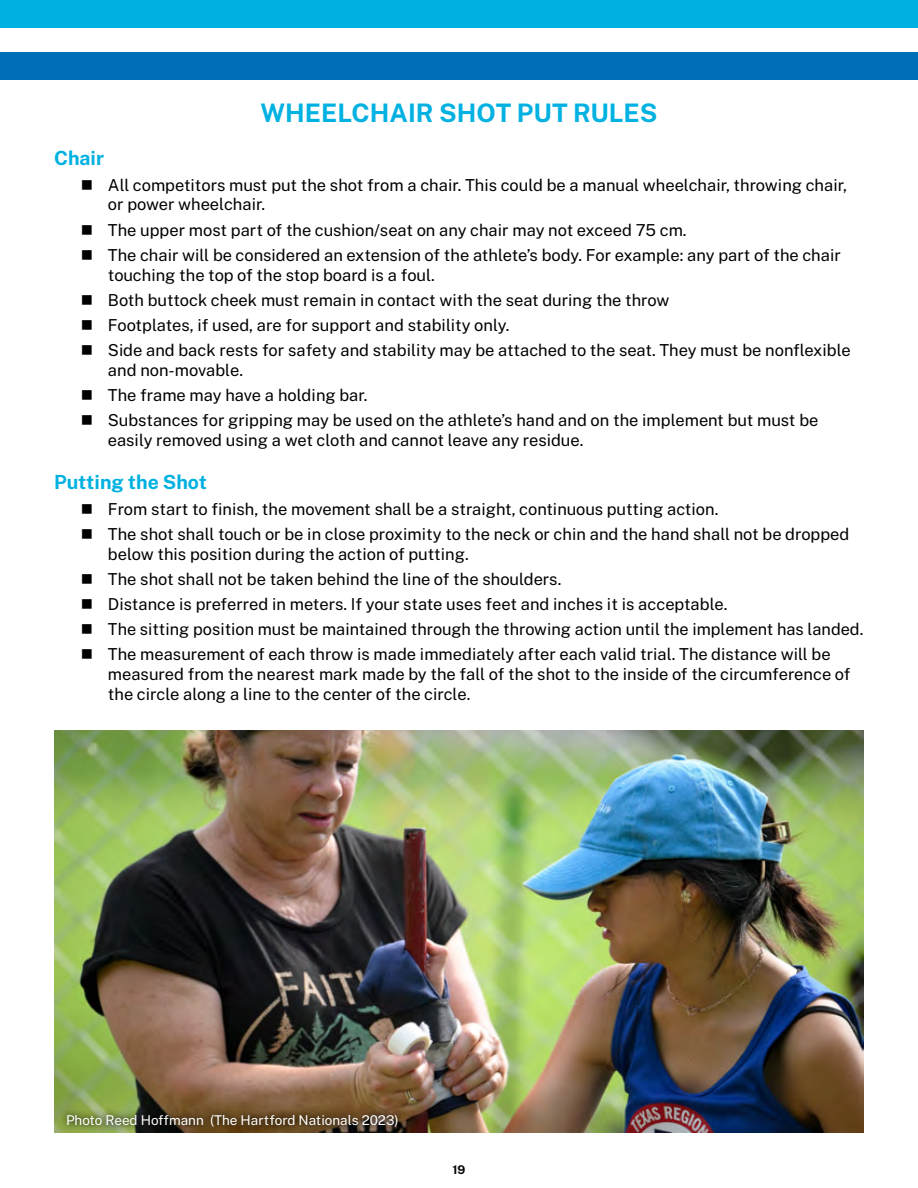
<style>
.page{position:relative;width:918px;height:1188px;background:#fff}
.page>*{position:absolute;margin:0;border:0;box-sizing:border-box;transform-origin:0 0}
.t1{font:700 25.5px "Public Sans";color:#00b1e1}
.t2{font:700 19.5px "Public Sans";color:#00b1e1}
.t3{font:16.5px/25.2px "Public Sans";color:#000}
.t4{font:13.5px "Public Sans";color:#fff}
.t5{font:700 12px "Public Sans";color:#000}
</style>
<div class="page">
<div style="left:0;top:52px;width:918px;height:28px;background:#006fba"></div>
<img style="left:54px;top:730px;width:810px;height:403px">
<div style="left:0;top:0;width:918px;height:27px;background:#00b1e1"></div>
<svg style="left:59px;top:1106px;width:347px;height:27px;background:#5d5029"></svg>
<p class="t2" style="left:54px;top:144px;width:52px">Chair</p>
<h1 class="t1" style="left:260px;top:94px;width:399px">WHEELCHAIR SHOT PUT RULES</h1>
<p class="t3" style="left:108px;top:174px;width:741px;line-height:19.8px">All competitors must put the shot from a chair. This could be a manual wheelchair, throwing chair, or power wheelchair.</p>
<p class="t3" style="left:108px;top:216px;width:734px">The upper most part of the cushion/seat on any chair may not exceed 75 cm.<br>The chair will be considered an extension of the athlete’s body. For example: any part of the chair</p>
<p class="t3" style="left:108px;top:261px;width:744px">touching the top of the stop board is a foul.<br>Both buttock cheek must remain in contact with the seat during the throw<br>Footplates, if used, are for support and stability only.<br>Side and back rests for safety and stability may be attached to the seat. They must be nonflexible</p>
<p class="t3" style="left:108px;top:356px;width:712px">and non-movable.<br>The frame may have a holding bar.<br>Substances for gripping may be used on the athlete’s hand and on the implement but must be</p>
<p class="t3" style="left:108px;top:427px;width:477px">easily removed using a wet cloth and cannot leave any residue.</p>
<p class="t2" style="left:54px;top:468px;width:154px">Putting the Shot</p>
<p class="t3" style="left:108px;top:495px;width:743px">From start to finish, the movement shall be a straight, continuous putting action.<br>The shot shall touch or be in close proximity to the neck or chin and the hand shall not be dropped</p>
<p class="t3" style="left:108px;top:540px;width:757px">below this position during the action of putting.<br>The shot shall not be taken behind the line of the shoulders.<br>Distance is preferred in meters. If your state uses feet and inches it is acceptable.<br>The sitting position must be maintained through the throwing action until the implement has landed.<br>The measurement of each throw is made immediately after each valid trial. The distance will be</p>
<p class="t3" style="left:108px;top:663px;width:744px;line-height:19.8px">measured from the nearest mark made by the fall of the shot to the inside of the circumference of the circle along a line to the center of the circle.</p>
<p class="t4" style="left:66px;top:1110px;width:334px">Photo Reed Hoffmann (The Hartford Nationals 2023)</p>
<p class="t5" style="left:452px;top:1161px;width:15px">19</p>
</div>
